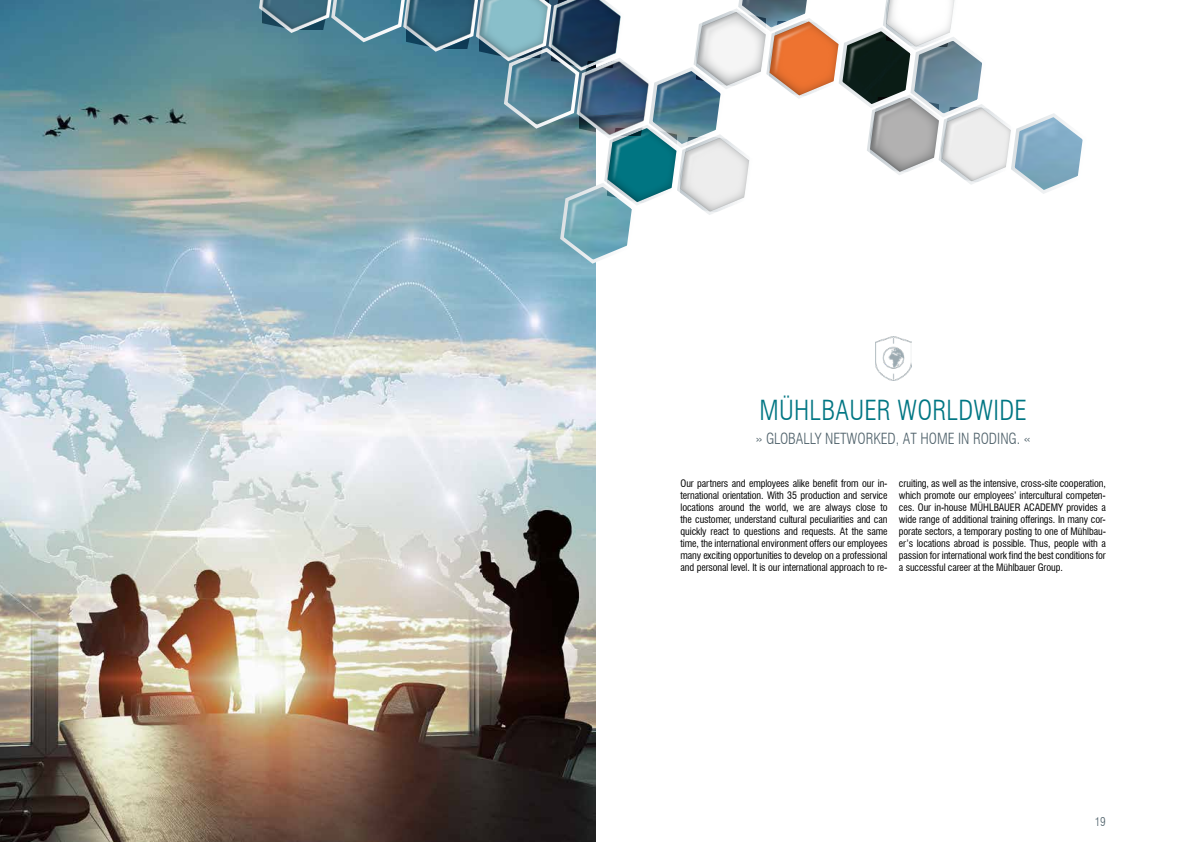
<style>
.page{position:relative;width:1191px;height:842px;background:#fff}
.page>*{position:absolute;margin:0;border:0;box-sizing:border-box;transform-origin:0 0}
.t1{font:300 condensed 27px "Swiss 721 BT";letter-spacing:.01em;color:#007683}
.t2{font:300 condensed 15px "Swiss 721 BT";color:#52646d}
.t3{font:300 condensed 12px "Swiss 721 BT";color:#52646d}
.t4{font:condensed 10px/12px "Swiss 721 BT";letter-spacing:-.01em;color:#000;text-align:justify}
</style>
<div class="page">
<img style="left:0;top:0;width:595px;height:842px">
<img style="left:226px;top:0;width:31px;height:51px">
<svg style="left:257px;top:0;width:826px;height:266px"></svg>
<img style="left:526px;top:146px;width:116px;height:135px">
<img style="left:875px;top:337px;width:36px;height:43px">
<h1 class="t1" style="left:759px;top:394px;width:269px">MÜHLBAUER WORLDWIDE</h1>
<h2 class="t2" style="left:756px;top:429px;width:276px">» GLOBALLY NETWORKED, AT HOME IN RODING. «</h2>
<p class="t4" style="left:680px;top:477px;width:208px">Our partners and employees alike benefit from our in&shy;ternational orientation. With 35 production and service locations around the world, we are always close to the customer, understand cultural peculiarities and can quickly react to questions and requests. At the same time, the international environment offers our employees many exciting opportunities to develop on a professional and personal level. It is our international approach to re-</p>
<p class="t4" style="left:899px;top:477px;width:208px">cruiting, as well as the intensive, cross-site cooperation, which promote our employees’ intercultural competen&shy;ces. Our in-house MÜHLBAUER ACADEMY provides a wide range of additional training offerings. In many cor&shy;porate sectors, a temporary posting to one of Mühlbau&shy;er’s locations abroad is possible. Thus, people with a passion for international work find the best conditions for a successful career at the Mühlbauer Group.</p>
<p class="t3" style="left:1094px;top:814px;width:13px">19</p>
</div>
